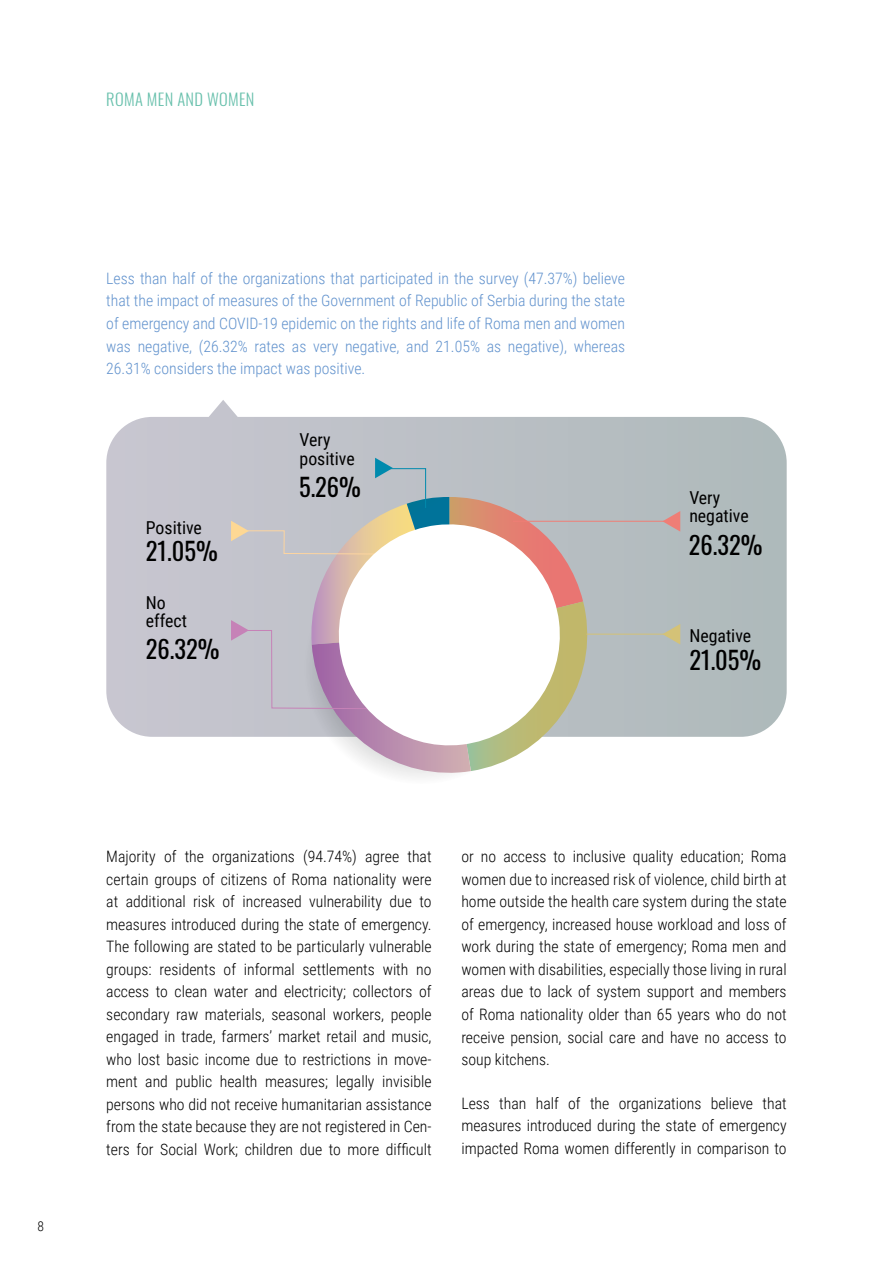
<style>
.page{position:relative;width:893px;height:1263px;background:#fff}
.page>*{position:absolute;margin:0;border:0;box-sizing:border-box;transform-origin:0 0}
.t1{font:24.45px "Oswald";color:#000}
.t2{font:17.85px/18.8px "Roboto Condensed";color:#000}
.t3{font:300 16.5px "Oswald";letter-spacing:.02em;color:#68c0ac}
.t4{font:300 15.75px/22.5px "Roboto Condensed";color:#000;text-align:justify}
.t5{font:300 15.75px/22.5px "Roboto Condensed";color:#6192cd;text-align:justify}
.t6{font:300 13.5px "Roboto Condensed";color:#000}
</style>
<div class="page">
<svg style="left:106px;top:400px;width:681px;height:337px;background:#c1c6ca"></svg>
<hr style="left:513px;top:521px;width:152px;height:1px;background:#ef7e76">
<svg style="left:662px;top:511px;width:18px;height:21px"></svg>
<hr style="left:586px;top:634px;width:79px;height:1px;background:#d4c277">
<svg style="left:662px;top:624px;width:18px;height:20px"></svg>
<svg style="left:231px;top:458px;width:366px;height:320px"></svg>
<p class="t3" style="left:106px;top:85px;width:150px">ROMA MEN AND WOMEN</p>
<p class="t5" style="left:106px;top:267px;width:520px">Less than half of the organizations that participated in the survey (47.37%) believe that the impact of measures of the Government of Republic of Serbia during the state of emergency and COVID-19 epidemic on the rights and life of Roma men and women was negative, (26.32% rates as very negative, and 21.05% as negative), whereas 26.31% considers the impact was positive.</p>
<p class="t2" style="left:300px;top:429px;width:57px">Very positive</p>
<p class="t2" style="left:146px;top:517px;width:58px">Positive</p>
<h1 class="t1" style="left:146px;top:529px;width:73px">21.05%</h1>
<p class="t2" style="left:146px;top:592px;width:43px">No effect</p>
<h1 class="t1" style="left:146px;top:627px;width:75px">26.32%</h1>
<h1 class="t1" style="left:299px;top:465px;width:63px">5.26%</h1>
<p class="t2" style="left:689px;top:487px;width:61px">Very negative</p>
<h1 class="t1" style="left:689px;top:523px;width:75px">26.32%</h1>
<p class="t2" style="left:689px;top:625px;width:63px">Negative</p>
<h1 class="t1" style="left:689px;top:638px;width:73px">21.05%</h1>
<p class="t6" style="left:37px;top:1216px;width:8px">8</p>
<p class="t4" style="left:106px;top:845px;width:327px">Majority of the organizations (94.74%) agree that certain groups of citizens of Roma nationality were at additional risk of increased vulnerability due to measures introduced during the state of emergency.<br>The following are stated to be particularly vulnerable groups: residents of informal settlements with no access to clean water and electricity; collectors of secondary raw materials, seasonal workers, people engaged in trade, farmers’ market retail and music, who lost basic income due to restrictions in move&shy;ment and public health measures; legally invisible persons who did not receive humanitarian assistance from the state because they are not registered in Cen&shy;ters for Social Work; children due to more difficult</p>
<p class="t4" style="left:461px;top:845px;width:327px">or no access to inclusive quality education; Roma women due to increased risk of violence, child birth at home outside the health care system during the state of emergency, increased house workload and loss of work during the state of emergency; Roma men and women with disabilities, especially those living in rural areas due to lack of system support and members of Roma nationality older than 65 years who do not receive pension, social care and have no access to soup kitchens.</p>
<p class="t4" style="left:461px;top:1091px;width:327px">Less than half of the organizations believe that measures introduced during the state of emergency impacted Roma women differently in comparison to</p>
</div>
